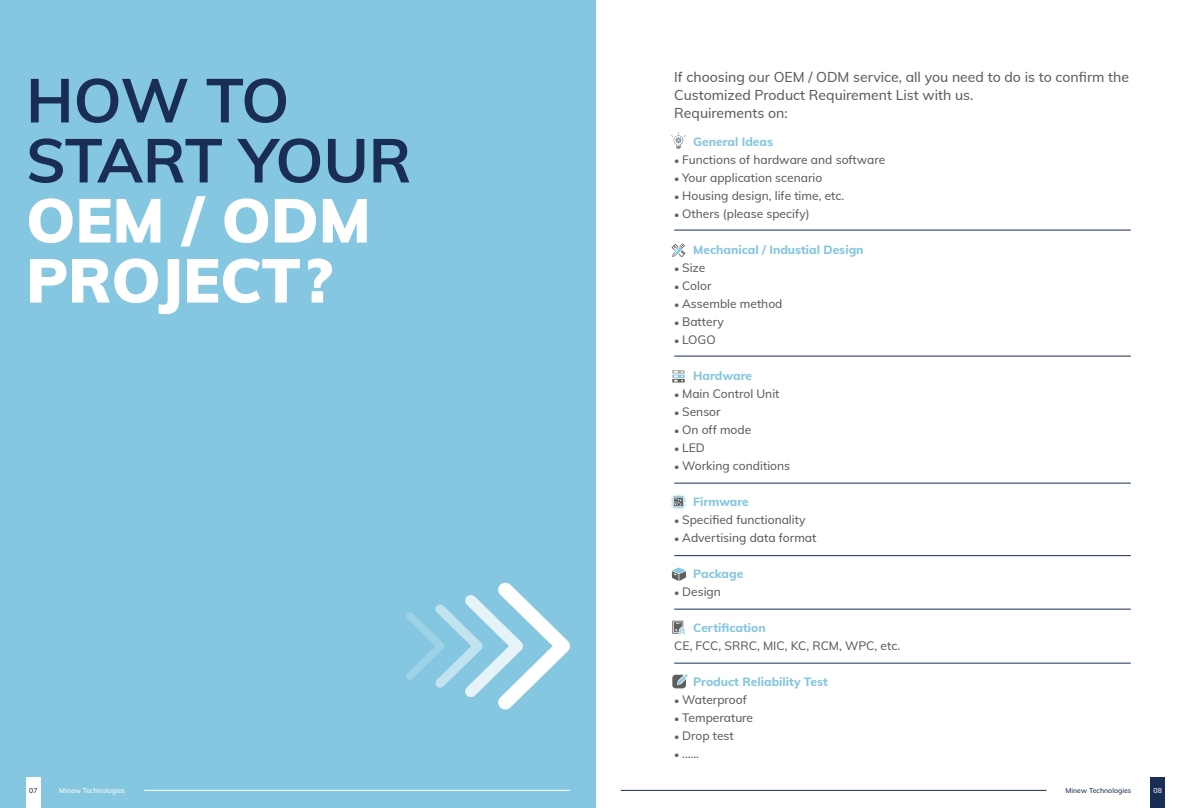
<style>
.page{position:relative;width:1191px;height:808px;background:#fff}
.page>*{position:absolute;margin:0;border:0;box-sizing:border-box;transform-origin:0 0}
.t1{font:900 61.2px/60px "Muli";color:#fff}
.t2{font:700 61.2px/60px "Muli";letter-spacing:-.015em;color:#192d55}
.t3{font:500 14px/18px "Muli";color:#5f5f5f}
.t4{font:500 12px "Muli";color:#5f5f5f}
.t5{font:800 12px "Muli";color:#85c6e0}
.t6{font:500 7px "Muli";color:#192d55}
.t7{font:500 7px "Muli";color:#fff}
.s1{font-size:10px}
</style>
<div class="page">
<div style="left:0;top:0;width:595px;height:808px;background:#85c6e0"></div>
<hr style="left:674px;top:230px;width:457px;height:1px;background:#192d55">
<hr style="left:674px;top:356px;width:457px;height:1px;background:#192d55">
<hr style="left:674px;top:483px;width:457px;height:1px;background:#192d55">
<hr style="left:674px;top:555px;width:457px;height:1px;background:#192d55">
<hr style="left:674px;top:609px;width:457px;height:1px;background:#192d55">
<hr style="left:674px;top:663px;width:457px;height:1px;background:#192d55">
<div style="left:1150px;top:777px;width:15px;height:31px;background:#192d55"></div>
<hr style="left:621px;top:790px;width:425px;height:1px;background:#192d55">
<hr style="left:144px;top:790px;width:426px;height:1px;background:#fff">
<div style="left:26px;top:777px;width:15px;height:31px;background:#fff"></div>
<svg style="left:406px;top:582px;width:164px;height:128px"></svg>
<svg style="left:671px;top:132px;width:15px;height:17px"></svg>
<svg style="left:671px;top:243px;width:14px;height:14px"></svg>
<svg style="left:672px;top:370px;width:12px;height:12px"></svg>
<svg style="left:671px;top:495px;width:15px;height:14px"></svg>
<svg style="left:672px;top:568px;width:14px;height:13px"></svg>
<svg style="left:672px;top:621px;width:13px;height:14px"></svg>
<svg style="left:672px;top:674px;width:15px;height:14px"></svg>
<h1 class="t2" style="left:26px;top:67px;width:387px">HOW TO<br>START YOUR</h1>
<h1 class="t1" style="left:26px;top:188px;width:346px">OEM / ODM<br>PROJECT?</h1>
<p class="t3" style="left:674px;top:67px;width:456px">If choosing our OEM / ODM service, all you need to do is to confirm the<br>Customized Product Requirement List with us.<br>Requirements on:</p>
<p class="t5" style="left:693px;top:133px;width:81px">General Ideas</p>
<p class="t4" style="left:674px;top:151px;width:212px"><span class="s1">•</span> Functions of hardware and software</p>
<p class="t4" style="left:674px;top:169px;width:150px"><span class="s1">•</span> Your application scenario</p>
<p class="t4" style="left:674px;top:187px;width:172px"><span class="s1">•</span> Housing design, life time, etc.</p>
<p class="t4" style="left:674px;top:205px;width:137px"><span class="s1">•</span> Others (please specify)</p>
<p class="t5" style="left:693px;top:241px;width:172px">Mechanical / Industial Design</p>
<p class="t4" style="left:674px;top:259px;width:33px"><span class="s1">•</span> Size</p>
<p class="t4" style="left:674px;top:277px;width:39px"><span class="s1">•</span> Color</p>
<p class="t4" style="left:674px;top:295px;width:110px"><span class="s1">•</span> Assemble method</p>
<p class="t4" style="left:674px;top:313px;width:51px"><span class="s1">•</span> Battery</p>
<p class="t4" style="left:674px;top:331px;width:43px"><span class="s1">•</span> LOGO</p>
<p class="t5" style="left:693px;top:367px;width:60px">Hardware</p>
<p class="t4" style="left:674px;top:385px;width:107px"><span class="s1">•</span> Main Control Unit</p>
<p class="t4" style="left:674px;top:403px;width:48px"><span class="s1">•</span> Sensor</p>
<p class="t4" style="left:674px;top:421px;width:79px"><span class="s1">•</span> On off mode</p>
<p class="t4" style="left:674px;top:439px;width:32px"><span class="s1">•</span> LED</p>
<p class="t4" style="left:674px;top:457px;width:117px"><span class="s1">•</span> Working conditions</p>
<p class="t5" style="left:693px;top:493px;width:57px">Firmware</p>
<p class="t4" style="left:674px;top:511px;width:133px"><span class="s1">•</span> Specified functionality</p>
<p class="t4" style="left:674px;top:529px;width:144px"><span class="s1">•</span> Advertising data format</p>
<p class="t5" style="left:693px;top:565px;width:52px">Package</p>
<p class="t4" style="left:674px;top:583px;width:48px"><span class="s1">•</span> Design</p>
<p class="t5" style="left:693px;top:619px;width:74px">Certification</p>
<p class="t4" style="left:674px;top:637px;width:227px">CE, FCC, SRRC, MIC, KC, RCM, WPC, etc.</p>
<p class="t5" style="left:693px;top:673px;width:136px">Product Reliability Test</p>
<p class="t4" style="left:674px;top:691px;width:74px"><span class="s1">•</span> Waterproof</p>
<p class="t4" style="left:674px;top:709px;width:80px"><span class="s1">•</span> Temperature</p>
<p class="t4" style="left:674px;top:727px;width:61px"><span class="s1">•</span> Drop test</p>
<p class="t4" style="left:674px;top:745px;width:26px"><span class="s1">•</span> ......</p>
<p class="t6" style="left:29px;top:785px;width:10px">07</p>
<p class="t7" style="left:59px;top:785px;width:67px">Minew Technologies</p>
<p class="t6" style="left:1065px;top:785px;width:67px">Minew Technologies</p>
<p class="t7" style="left:1153px;top:785px;width:10px">08</p>
</div>
